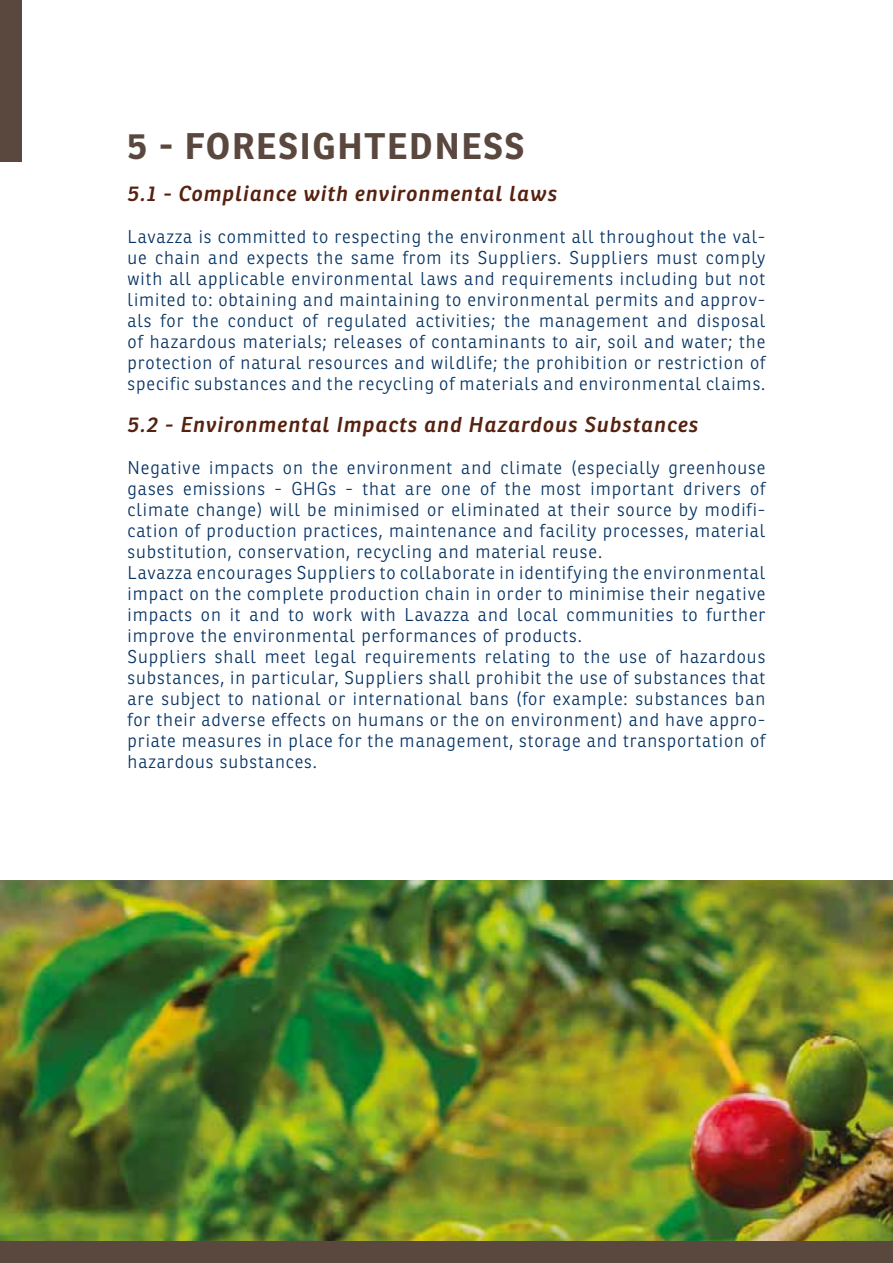
<style>
.page{position:relative;width:893px;height:1263px;background:#fff}
.page>*{position:absolute;margin:0;border:0;box-sizing:border-box;transform-origin:0 0}
.t1{font:700 36px "Ronnia";letter-spacing:.05em;color:#5a483f}
.t2{font:italic 600 21px "Ronnia";letter-spacing:.05em;color:#56210f}
.t3{font:300 18px/21px "Ronnia";letter-spacing:.05em;color:#063363;text-align:justify}
</style>
<div class="page">
<img style="left:0;top:880px;width:893px;height:362px">
<div style="left:0;top:1242px;width:893px;height:21px;background:#5a483f"></div>
<div style="left:0;top:0;width:21px;height:162px;background:#5a483f"></div>
<h1 class="t1" style="left:128px;top:123px;width:398px">5 - FORESIGHTEDNESS</h1>
<p class="t2" style="left:128px;top:180px;width:431px">5.1 - Compliance with environmental laws</p>
<p class="t3" style="left:128px;top:226px;width:639px">Lavazza is committed to respecting the environment all throughout the val&shy;ue chain and expects the same from its Suppliers. Suppliers must comply with all applicable environmental laws and requirements including but not limited to: obtaining and maintaining to environmental permits and approv&shy;als for the conduct of regulated activities; the management and disposal of hazardous materials; releases of contaminants to air, soil and water; the protection of natural resources and wildlife; the prohibition or restriction of specific substances and the recycling of materials and environmental claims.</p>
<p class="t2" style="left:128px;top:411px;width:572px">5.2 - Environmental Impacts and Hazardous Substances</p>
<p class="t3" style="left:128px;top:457px;width:639px;text-align:left">Negative impacts on the environment and climate (especially greenhouse gases emissions - GHGs - that are one of the most important drivers of climate change) will be minimised or eliminated at their source by modifi&shy;cation of production practices, maintenance and facility processes, material substitution, conservation, recycling and material reuse.<br>Lavazza encourages Suppliers to collaborate in identifying the environmental impact on the complete production chain in order to minimise their negative impacts on it and to work with Lavazza and local communities to further improve the environmental performances of products.<br>Suppliers shall meet legal requirements relating to the use of hazardous substances, in particular, Suppliers shall prohibit the use of substances that are subject to national or international bans (for example: substances ban for their adverse effects on humans or the on environment) and have appro&shy;priate measures in place for the management, storage and transportation of hazardous substances.</p>
</div>
